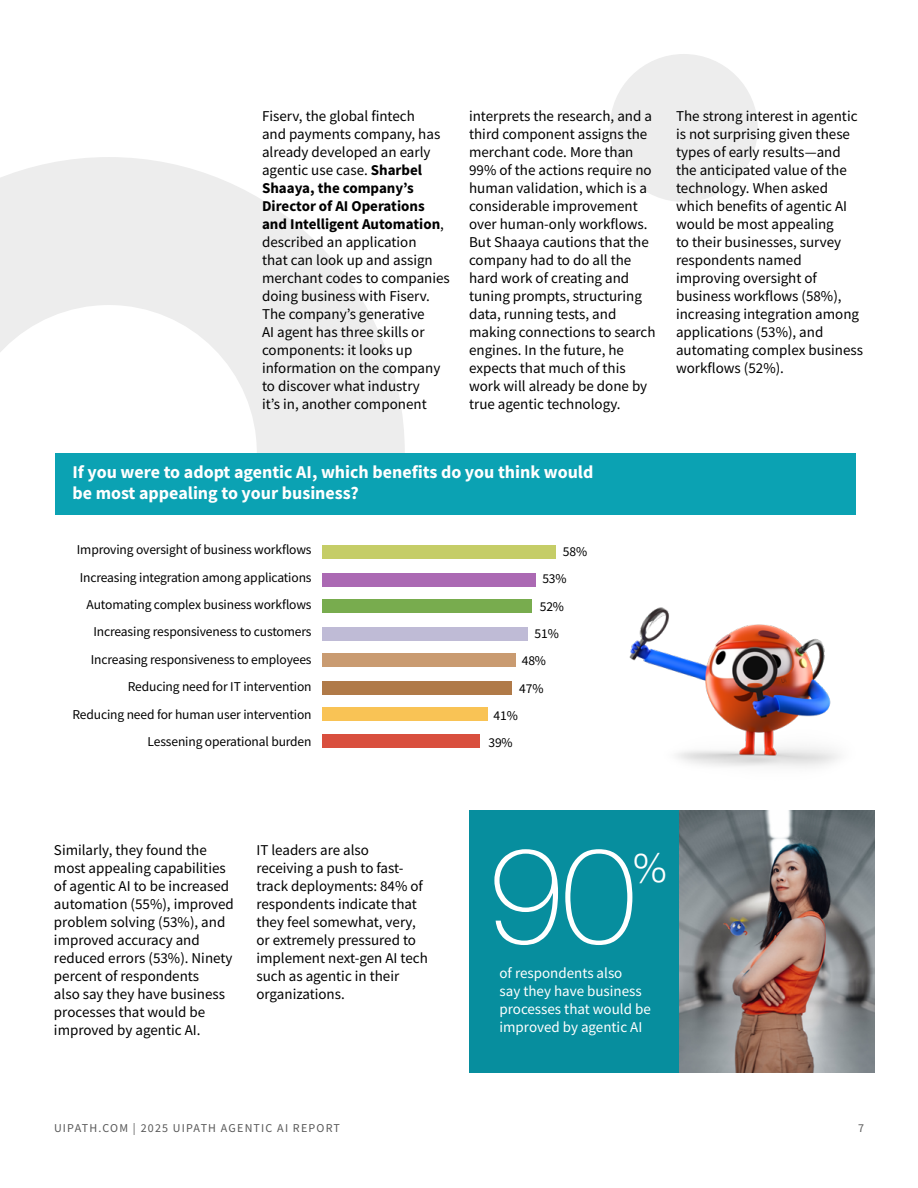
<style>
.page{position:relative;width:918px;height:1188px;background:#fff}
.page>*{position:absolute;margin:0;border:0;box-sizing:border-box;transform-origin:0 0}
.t1{font:100 134.25px "Helvetica Neue";color:#fff}
.t2{font:300 40.5px "Helvetica Neue";color:#fff}
.t3{font:700 18px/21.6px "Source Sans Pro";color:#fff}
.t4{font:15px/18px "Source Sans Pro";color:#000}
.t5{font:15px/18px "Source Sans Pro";color:#fff}
.t6{font:13.5px/27.5px "Source Sans Pro";letter-spacing:-.01em;color:#000;text-align:right}
.t7{font:12.3px/26.7px "Helvetica";letter-spacing:.01em;color:#000;text-align:center}
.t8{font:12px "Source Sans Pro";letter-spacing:.1em;color:#595959}
.t9{font:10.5px "Helvetica";color:#000}
.s1{font-weight:700}
</style>
<div class="page">
<svg style="left:0;top:157px;width:405px;height:296px;fill:#ededed"></svg>
<div style="left:610px;top:54px;width:148px;height:148px;background:#ededed;border-radius:50%"></div>
<div style="left:56px;top:453px;width:800px;height:61px;background:#0ba2b3"></div>
<div style="left:323px;top:546px;width:233px;height:13px;background:#c5cd67"></div>
<div style="left:323px;top:573px;width:213px;height:13px;background:#ab69b3"></div>
<div style="left:323px;top:600px;width:209px;height:13px;background:#78ac4e"></div>
<div style="left:323px;top:627px;width:205px;height:13px;background:#bfbbd6"></div>
<div style="left:323px;top:653px;width:193px;height:14px;background:#c99b71"></div>
<div style="left:323px;top:681px;width:189px;height:13px;background:#b07a48"></div>
<div style="left:323px;top:707px;width:165px;height:14px;background:#f9c355"></div>
<div style="left:323px;top:735px;width:157px;height:13px;background:#d94f3e"></div>
<div style="left:469px;top:811px;width:210px;height:262px;background:#078e9e"></div>
<img style="left:679px;top:811px;width:195px;height:262px">
<img style="left:629px;top:607px;width:211px;height:160px">
<p class="t4" style="left:262px;top:107px;width:189px">Fiserv, the global fintech<br>and payments company, has already developed an early agentic use case. <span class="s1">Sharbel<br>Shaaya, the company’s<br>Director of AI Operations and Intelligent Automation</span>, described an application<br>that can look up and assign merchant codes to companies doing business with Fiserv.<br>The company’s generative<br>AI agent has three skills or components: it looks up information on the company to discover what industry<br>it’s in, another component</p>
<p class="t4" style="left:469px;top:107px;width:188px">interprets the research, and a third component assigns the merchant code. More than<br>99% of the actions require no human validation, which is a considerable improvement over human-only workflows.<br>But Shaaya cautions that the company had to do all the hard work of creating and tuning prompts, structuring data, running tests, and making connections to search engines. In the future, he expects that much of this work will already be done by true agentic technology.</p>
<p class="t4" style="left:676px;top:107px;width:188px">The strong interest in agentic is not surprising given these types of early results—and the anticipated value of the technology. When asked which benefits of agentic AI would be most appealing<br>to their businesses, survey respondents named improving oversight of business workflows (58%), increasing integration among applications (53%), and automating complex business workflows (52%).</p>
<p class="t3" style="left:72px;top:461px;width:522px">If you were to adopt agentic AI, which benefits do you think would be most appealing to your business?</p>
<p class="t6" style="left:73px;top:536px;width:241px">Improving oversight of business workflows Increasing integration among applications Automating complex business workflows Increasing responsiveness to customers Increasing responsiveness to employees Reducing need for IT intervention<br>Reducing need for human user intervention Lessening operational burden</p>
<p class="t9" style="left:562px;top:543px;width:23px">58%</p>
<p class="t6" style="left:563px;top:538px;width:26px">58%</p>
<p class="t6" style="left:542px;top:565px;width:26px">53%</p>
<p class="t6" style="left:540px;top:592px;width:26px">52%</p>
<p class="t6" style="left:535px;top:620px;width:26px">51%</p>
<p class="t6" style="left:522px;top:647px;width:26px">48%</p>
<p class="t6" style="left:519px;top:674px;width:26px">47%</p>
<p class="t7" style="left:83px;top:538px;width:231px">Improving oversight of business workflows</p>
<p class="t7" style="left:87px;top:566px;width:228px">Increasing integration among applications<br>Automating complex business workflows</p>
<p class="t7" style="left:91px;top:620px;width:224px;text-align:left">Increasing responsiveness to customers<br>Increasing responsiveness to employees</p>
<p class="t7" style="left:78px;top:674px;width:237px;text-align:right">Reducing need for IT intervention<br>Reducing need for human user intervention</p>
<p class="t7" style="left:151px;top:727px;width:164px">Lessening operational burden</p>
<p class="t9" style="left:542px;top:570px;width:23px">53%</p>
<p class="t9" style="left:537px;top:597px;width:23px">52%</p>
<p class="t9" style="left:533px;top:624px;width:23px">51%</p>
<p class="t9" style="left:521px;top:651px;width:23px">48%</p>
<p class="t9" style="left:517px;top:678px;width:23px">47%</p>
<p class="t9" style="left:493px;top:705px;width:23px">41%</p>
<p class="t9" style="left:485px;top:732px;width:23px">39%</p>
<p class="t6" style="left:488px;top:702px;width:31px;text-align:center">41%<br>39%</p>
<p class="t4" style="left:54px;top:841px;width:181px">Similarly, they found the most appealing capabilities of agentic AI to be increased automation (55%), improved problem solving (53%), and improved accuracy and reduced errors (53%). Ninety percent of respondents<br>also say they have business processes that would be improved by agentic AI.</p>
<p class="t4" style="left:256px;top:841px;width:173px">IT leaders are also receiving a push to fast&shy;track deployments: 84% of respondents indicate that they feel somewhat, very, or extremely pressured to implement next-gen AI tech such as agentic in their organizations.</p>
<h1 class="t1" style="left:488px;top:794px;width:149px">90</h1>
<h2 class="t2" style="left:632px;top:835px;width:38px">%</h2>
<p class="t5" style="left:500px;top:964px;width:153px">of respondents also<br>say they have business processes that would be improved by agentic AI</p>
<p class="t8" style="left:54px;top:1121px;width:287px">UIPATH.COM | 2025 UIPATH AGENTIC AI REPORT</p>
<p class="t8" style="left:858px;top:1121px;width:7px">7</p>
</div>
